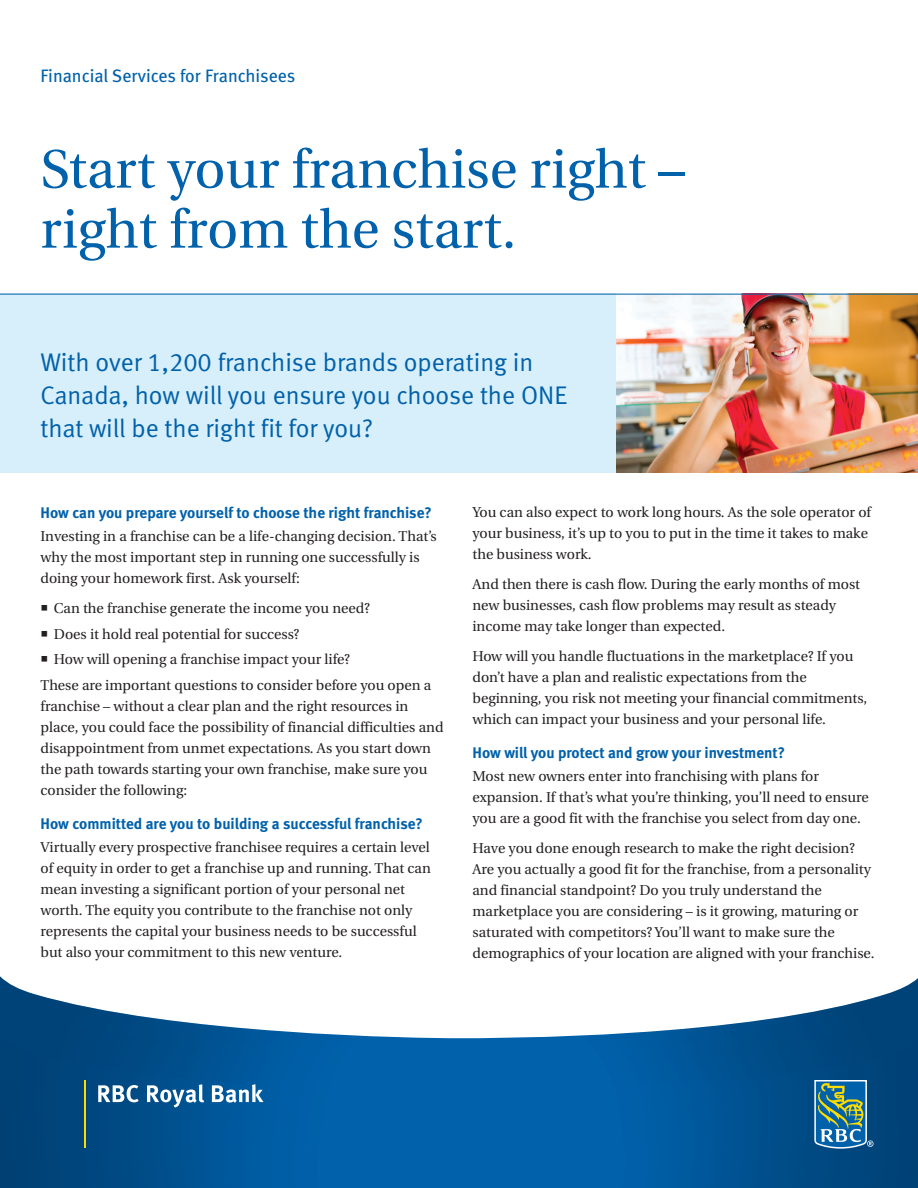
<style>
.page{position:relative;width:918px;height:1188px;background:#fff}
.page>*{position:absolute;margin:0;border:0;box-sizing:border-box;transform-origin:0 0}
.t1{font:54px/60px "Utopia";color:#0161aa}
.t2{font:25.5px/33px "Meta Normal LF";color:#0161aa}
.t3{font:18px "Meta Book LF";color:#0161aa}
.t4{font:15.3px "Meta Bold LF";color:#0161aa}
.t5{font:14.25px/21px "Utopia";color:#231f20}
</style>
<div class="page">
<div style="left:0;top:294px;width:616px;height:179px;background:#d7effa"></div>
<svg style="left:0;top:976px;width:918px;height:212px"></svg>
<svg style="left:814px;top:1080px;width:60px;height:69px;background:#4a8596"></svg>
<hr style="left:84px;top:1080px;width:1px;height:68px;background:#ffdc01">
<svg style="left:98px;top:1085px;width:41px;height:17px"></svg>
<svg style="left:147px;top:1084px;width:57px;height:23px"></svg>
<svg style="left:212px;top:1084px;width:52px;height:19px"></svg>
<img style="left:616px;top:295px;width:302px;height:177px">
<hr style="left:0;top:294px;width:918px;height:1px;background:#0161aa">
<p class="t3" style="left:40px;top:65px;width:256px">Financial Services for Franchisees</p>
<h1 class="t1" style="left:40px;top:140px;width:646px">Start your franchise right – right from the start.</h1>
<h2 class="t2" style="left:40px;top:346px;width:528px">With over 1,200 franchise brands operating in<br>Canada, how will you ensure you choose the ONE that will be the right fit for you?</h2>
<p class="t4" style="left:40px;top:503px;width:393px">How can you prepare yourself to choose the right franchise?</p>
<p class="t5" style="left:40px;top:526px;width:398px">Investing in a franchise can be a life-changing decision. That’s why the most important step in running one successfully is doing your homework first. Ask yourself:</p>
<p class="t5" style="left:40px;top:598px;width:331px">○ Can the franchise generate the income you need?</p>
<p class="t5" style="left:40px;top:624px;width:261px">○ Does it hold real potential for success?</p>
<p class="t5" style="left:40px;top:647px;width:392px;line-height:25.7px">○ How will opening a franchise impact your life?<br>These are important questions to consider before you open a</p>
<p class="t5" style="left:40px;top:696px;width:405px">franchise – without a clear plan and the right resources in place, you could face the possibility of financial difficulties and disappointment from unmet expectations. As you start down the path towards starting your own franchise, make sure you consider the following:</p>
<p class="t4" style="left:40px;top:815px;width:384px">How committed are you to building a successful franchise?</p>
<p class="t5" style="left:40px;top:837px;width:392px">Virtually every prospective franchisee requires a certain level of equity in order to get a franchise up and running. That can mean investing a significant portion of your personal net worth. The equity you contribute to the franchise not only represents the capital your business needs to be successful but also your commitment to this new venture.</p>
<p class="t5" style="left:473px;top:502px;width:400px">You can also expect to work long hours. As the sole operator of your business, it’s up to you to put in the time it takes to make the business work.</p>
<p class="t5" style="left:473px;top:574px;width:389px">And then there is cash flow. During the early months of most new businesses, cash flow problems may result as steady income may take longer than expected.</p>
<p class="t5" style="left:473px;top:645px;width:396px">How will you handle fluctuations in the marketplace? If you don’t have a plan and realistic expectations from the beginning, you risk not meeting your financial commitments, which can impact your business and your personal life.</p>
<p class="t4" style="left:472px;top:744px;width:314px">How will you protect and grow your investment?</p>
<p class="t5" style="left:472px;top:766px;width:398px">Most new owners enter into franchising with plans for expansion. If that’s what you’re thinking, you’ll need to ensure you are a good fit with the franchise you select from day one.</p>
<p class="t5" style="left:472px;top:838px;width:403px">Have you done enough research to make the right decision?<br>Are you actually a good fit for the franchise, from a personality and financial standpoint? Do you truly understand the marketplace you are considering – is it growing, maturing or saturated with competitors? You’ll want to make sure the demographics of your location are aligned with your franchise.</p>
</div>
